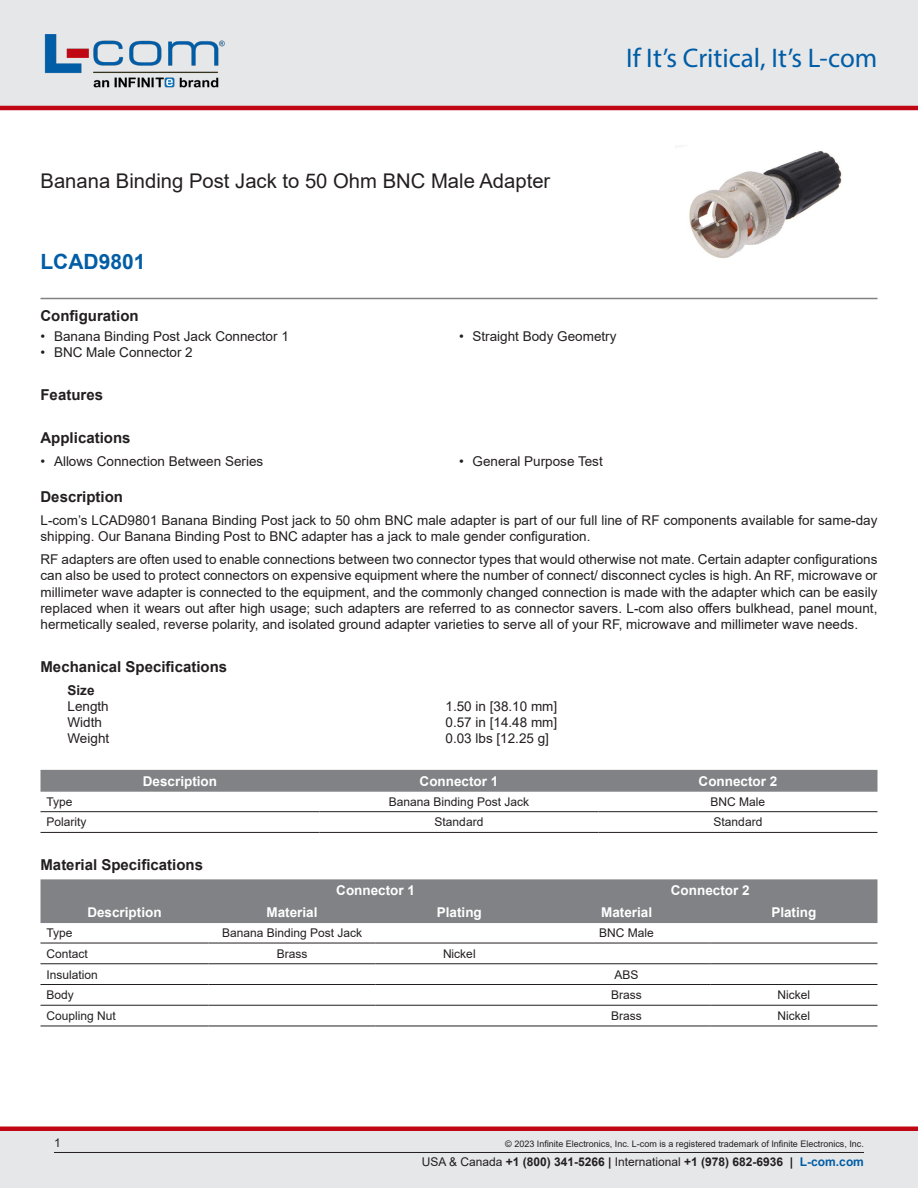
<style>
.page{position:relative;width:918px;height:1188px;background:#fff}
.page>*{position:absolute;margin:0;border:0;box-sizing:border-box;transform-origin:0 0}
.t1{font:27px "Myriad Pro";color:#005da6}
.Branded_Part_No{font:700 21px "Arial";color:#005da6}
.Web_Description_Para{font:20.25px "Arial";color:#231f20}
.Head1{font:700 15px "Arial";color:#231f20}
.MarketingDescription{font:13.5px/16.2px "Arial";color:#231f20}
.Table_Header{font:700 13.5px "Arial";color:#fff}
.Specs_Para{font:13.5px "Arial";color:#231f20}
.Head2_after_Head1{font:700 13.5px "Arial";color:#231f20}
.Table_Body{font:12px "Arial";color:#231f20}
.t2{font:700 12px "Arial";color:#231f20}
.Table_Body_Left{font:12px "Arial";color:#231f20}
.Copyright_disclaimer{font:9px "Arial";color:#231f20}
.s1{font-weight:400}
.s2{color:#005da6}
</style>
<div class="page">
<div style="left:0;top:1131px;width:918px;height:57px;background:#e6e7e9"></div>
<div style="left:0;top:1126px;width:918px;height:5px;background:#c00814"></div>
<div style="left:0;top:0;width:918px;height:108px;background:#e6e7e9"></div>
<hr style="left:0;top:106px;width:918px;height:4px;background:#c00814">
<img style="left:44px;top:34px;width:181px;height:54px">
<hr style="left:54px;top:1152px;width:810px;height:1px;background:#231f20">
<hr style="left:40px;top:298px;width:838px;height:1px;background:#808285">
<img style="left:684px;top:145px;width:158px;height:114px">
<div style="left:40px;top:770px;width:838px;height:22px;background:#808285"></div>
<hr style="left:40px;top:811px;width:280px;height:1px;background:#231f20">
<hr style="left:320px;top:811px;width:278px;height:1px;background:#231f20">
<hr style="left:598px;top:811px;width:280px;height:1px;background:#231f20">
<hr style="left:40px;top:832px;width:280px;height:1px;background:#231f20">
<hr style="left:320px;top:832px;width:278px;height:1px;background:#231f20">
<hr style="left:598px;top:832px;width:280px;height:1px;background:#231f20">
<div style="left:40px;top:879px;width:838px;height:44px;background:#808285"></div>
<hr style="left:40px;top:943px;width:168px;height:1px;background:#231f20">
<hr style="left:208px;top:943px;width:168px;height:1px;background:#231f20">
<hr style="left:376px;top:943px;width:167px;height:1px;background:#231f20">
<hr style="left:543px;top:943px;width:167px;height:1px;background:#231f20">
<hr style="left:710px;top:943px;width:167px;height:1px;background:#231f20">
<hr style="left:40px;top:964px;width:168px;height:1px;background:#231f20">
<hr style="left:208px;top:964px;width:168px;height:1px;background:#231f20">
<hr style="left:376px;top:964px;width:167px;height:1px;background:#231f20">
<hr style="left:543px;top:964px;width:167px;height:1px;background:#231f20">
<hr style="left:710px;top:964px;width:167px;height:1px;background:#231f20">
<hr style="left:40px;top:984px;width:168px;height:1px;background:#231f20">
<hr style="left:208px;top:984px;width:168px;height:1px;background:#231f20">
<hr style="left:376px;top:984px;width:167px;height:1px;background:#231f20">
<hr style="left:543px;top:984px;width:167px;height:1px;background:#231f20">
<hr style="left:710px;top:984px;width:167px;height:1px;background:#231f20">
<hr style="left:40px;top:1005px;width:168px;height:1px;background:#231f20">
<hr style="left:208px;top:1005px;width:168px;height:1px;background:#231f20">
<hr style="left:376px;top:1005px;width:167px;height:1px;background:#231f20">
<hr style="left:543px;top:1005px;width:167px;height:1px;background:#231f20">
<hr style="left:710px;top:1005px;width:167px;height:1px;background:#231f20">
<hr style="left:40px;top:1026px;width:168px;height:1px;background:#231f20">
<hr style="left:208px;top:1026px;width:168px;height:1px;background:#231f20">
<hr style="left:376px;top:1026px;width:167px;height:1px;background:#231f20">
<hr style="left:543px;top:1026px;width:167px;height:1px;background:#231f20">
<hr style="left:710px;top:1026px;width:167px;height:1px;background:#231f20">
<h1 class="t1" style="left:626px;top:41px;width:253px">If It’s Critical, It’s L-com</h1>
<h1 class="Web_Description_Para" style="left:40px;top:167px;width:511px">Banana Binding Post Jack to 50 Ohm BNC Male Adapter</h1>
<p class="Branded_Part_No" style="left:40px;top:247px;width:107px">LCAD9801</p>
<p class="Head1" style="left:40px;top:306px;width:100px">Configuration</p>
<p class="MarketingDescription" style="left:40px;top:328px;width:250px">• Banana Binding Post Jack Connector 1</p>
<p class="MarketingDescription" style="left:40px;top:344px;width:154px">• BNC Male Connector 2</p>
<p class="MarketingDescription" style="left:459px;top:328px;width:159px">• Straight Body Geometry</p>
<p class="Head1" style="left:40px;top:384px;width:64px">Features</p>
<p class="Head1" style="left:40px;top:427px;width:92px">Applications</p>
<p class="MarketingDescription" style="left:40px;top:453px;width:224px">• Allows Connection Between Series</p>
<p class="MarketingDescription" style="left:459px;top:453px;width:145px">• General Purpose Test</p>
<p class="Head1" style="left:40px;top:486px;width:84px">Description</p>
<p class="MarketingDescription" style="left:40px;top:512px;width:838px">L-com’s LCAD9801 Banana Binding Post jack to 50 ohm BNC male adapter is part of our full line of RF components available for same-day shipping. Our Banana Binding Post to BNC adapter has a jack to male gender configuration.</p>
<p class="MarketingDescription" style="left:40px;top:551px;width:838px;text-align:justify">RF adapters are often used to enable connections between two connector types that would otherwise not mate. Certain adapter configurations can also be used to protect connectors on expensive equipment where the number of connect/ disconnect cycles is high. An RF, microwave or millimeter wave adapter is connected to the equipment, and the commonly changed connection is made with the adapter which can be easily replaced when it wears out after high usage; such adapters are referred to as connector savers. L-com also offers bulkhead, panel mount, hermetically sealed, reverse polarity, and isolated ground adapter varieties to serve all of your RF, microwave and millimeter wave needs.</p>
<p class="Head1" style="left:40px;top:656px;width:188px">Mechanical Specifications</p>
<p class="Head2_after_Head1" style="left:68px;top:680px;width:29px">Size</p>
<p class="Specs_Para" style="left:68px;top:697px;width:43px">Length</p>
<p class="Specs_Para" style="left:446px;top:697px;width:113px">1.50 in [38.10 mm]</p>
<p class="Specs_Para" style="left:68px;top:713px;width:36px">Width</p>
<p class="Specs_Para" style="left:446px;top:713px;width:113px">0.57 in [14.48 mm]</p>
<p class="Specs_Para" style="left:68px;top:729px;width:43px">Weight</p>
<p class="Specs_Para" style="left:446px;top:729px;width:105px">0.03 lbs [12.25 g]</p>
<p class="Table_Header" style="left:143px;top:771px;width:76px">Description</p>
<p class="Table_Header" style="left:420px;top:771px;width:80px">Connector 1</p>
<p class="Table_Header" style="left:699px;top:771px;width:80px">Connector 2</p>
<p class="Table_Body_Left" style="left:46px;top:793px;width:28px">Type</p>
<p class="Table_Body" style="left:389px;top:793px;width:142px">Banana Binding Post Jack</p>
<p class="Table_Body" style="left:711px;top:793px;width:56px">BNC Male</p>
<p class="Table_Body_Left" style="left:46px;top:814px;width:42px">Polarity</p>
<p class="Table_Body" style="left:435px;top:814px;width:50px">Standard</p>
<p class="Table_Body" style="left:714px;top:814px;width:50px">Standard</p>
<p class="Head1" style="left:40px;top:854px;width:164px">Material Specifications</p>
<p class="Table_Header" style="left:336px;top:881px;width:80px">Connector 1</p>
<p class="Table_Header" style="left:671px;top:881px;width:80px">Connector 2</p>
<p class="Table_Header" style="left:87px;top:903px;width:76px">Description</p>
<p class="Table_Header" style="left:267px;top:903px;width:53px">Material</p>
<p class="Table_Header" style="left:437px;top:903px;width:47px">Plating</p>
<p class="Table_Header" style="left:601px;top:903px;width:53px">Material</p>
<p class="Table_Header" style="left:771px;top:903px;width:47px">Plating</p>
<p class="Table_Body_Left" style="left:46px;top:925px;width:28px">Type</p>
<p class="Table_Body" style="left:222px;top:925px;width:142px">Banana Binding Post Jack</p>
<p class="Table_Body" style="left:599px;top:925px;width:56px">BNC Male</p>
<p class="Table_Body_Left" style="left:46px;top:945px;width:43px">Contact</p>
<p class="Table_Body" style="left:277px;top:945px;width:32px">Brass</p>
<p class="Table_Body" style="left:443px;top:945px;width:34px">Nickel</p>
<p class="Table_Body_Left" style="left:46px;top:966px;width:53px">Insulation</p>
<p class="Table_Body" style="left:615px;top:966px;width:26px">ABS</p>
<p class="Table_Body_Left" style="left:46px;top:987px;width:29px">Body</p>
<p class="Table_Body" style="left:611px;top:987px;width:32px">Brass</p>
<p class="Table_Body" style="left:778px;top:987px;width:34px">Nickel</p>
<p class="Table_Body_Left" style="left:46px;top:1007px;width:71px">Coupling Nut</p>
<p class="Table_Body" style="left:611px;top:1007px;width:32px">Brass</p>
<p class="Table_Body" style="left:778px;top:1007px;width:34px">Nickel</p>
<p class="Table_Body" style="left:54px;top:1135px;width:8px">1</p>
<p class="Copyright_disclaimer" style="left:505px;top:1138px;width:360px">© 2023 Infinite Electronics, Inc. L-com is a registered trademark of Infinite Electronics, Inc.</p>
<p class="t2" style="left:422px;top:1153px;width:444px"><span class="s1">USA &amp; Canada</span> +1 (800) 341-5266 | <span class="s1">International</span> +1 (978) 682-6936 | <span class="s2">L-com.com</span></p>
</div>
